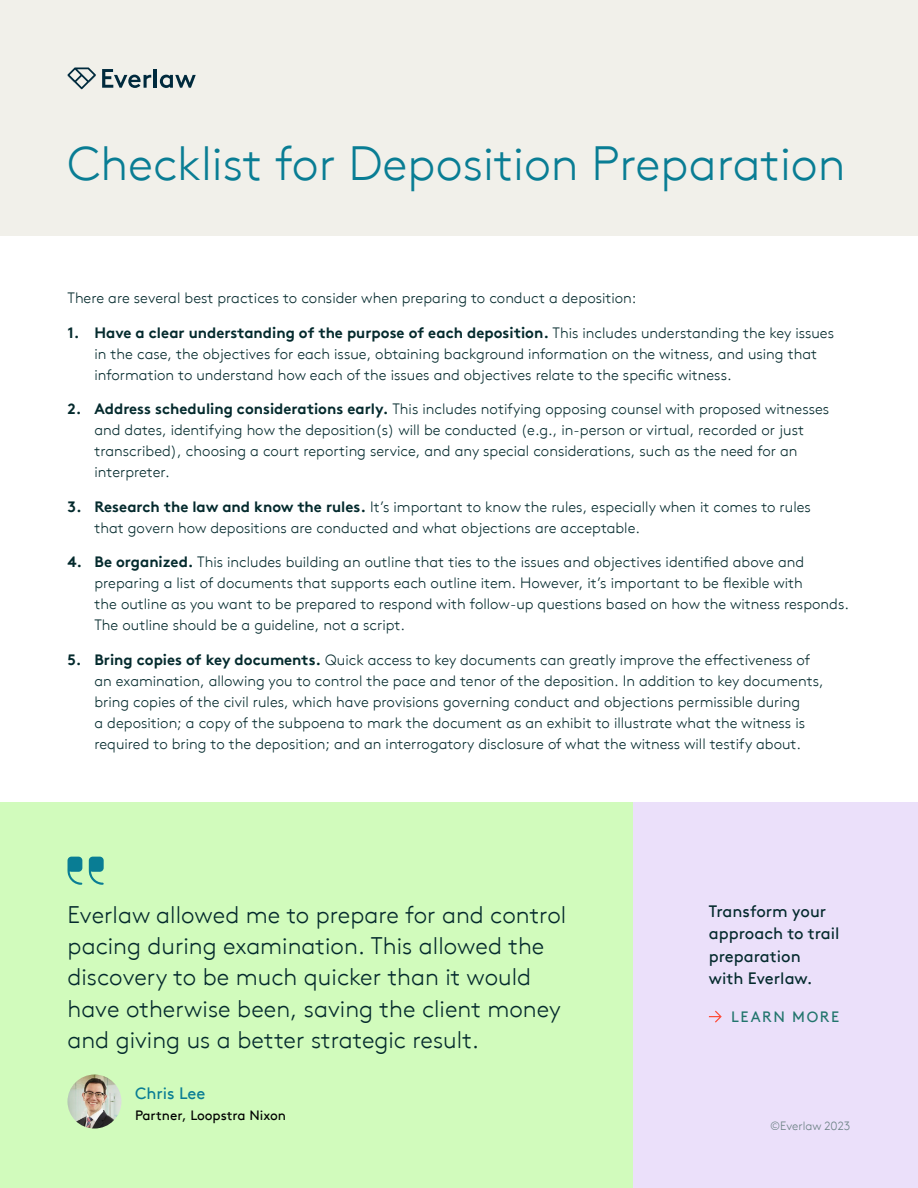
<style>
.page{position:relative;width:918px;height:1188px;background:#fff}
.page>*{position:absolute;margin:0;border:0;box-sizing:border-box;transform-origin:0 0}
.t1{font:300 48px "Brown TT";color:#097d94}
.t2{font:300 24px/31.5px "Brown TT";color:#042a2d}
.t3{font:16.5px/22.5px "Brown TT";color:#042a2d}
.t4{font:16.5px "Brown TT";color:#097d94}
.t5{font:300 15px/21px "Brown TT";color:#042a2d}
.t6{font:15px "Brown TT";letter-spacing:.11em;color:#22756d}
.t7{font:13.5px "Brown TT";color:#000}
.t8{font:300 12px "Brown TT";color:#687f81}
.s1{font-weight:700}
</style>
<div class="page">
<div style="left:0;top:0;width:918px;height:236px;background:#f1f0ea"></div>
<div style="left:0;top:803px;width:634px;height:385px;background:#d1fbbc"></div>
<svg style="left:67px;top:857px;width:15px;height:28px"></svg>
<svg style="left:89px;top:857px;width:15px;height:28px"></svg>
<img style="left:68px;top:1075px;width:54px;height:54px;border-radius:27px">
<div style="left:634px;top:803px;width:284px;height:385px;background:#ebe0fa"></div>
<svg style="left:709px;top:1011px;width:13px;height:12px"></svg>
<svg style="left:68px;top:68px;width:28px;height:21px"></svg>
<svg style="left:102px;top:69px;width:49px;height:19px"></svg>
<hr style="left:154px;top:69px;width:3px;height:19px;background:#002a3d">
<svg style="left:160px;top:75px;width:36px;height:13px"></svg>
<h1 class="t1" style="left:68px;top:136px;width:780px">Checklist for Deposition Preparation</h1>
<p class="t5" style="left:68px;top:288px;width:571px">There are several best practices to consider when preparing to conduct a deposition:</p>
<p class="t5" style="left:94px;top:322px;width:741px;text-indent:-27px"><span class="s1">1. Have a clear understanding of the purpose of each deposition.</span> This includes understanding the key issues in the case, the objectives for each issue, obtaining background information on the witness, and using that information to understand how each of the issues and objectives relate to the specific witness.</p>
<p class="t5" style="left:94px;top:399px;width:736px;text-indent:-27px"><span class="s1">2. Address scheduling considerations early.</span> This includes notifying opposing counsel with proposed witnesses and dates, identifying how the deposition(s) will be conducted (e.g., in-person or virtual, recorded or just transcribed), choosing a court reporting service, and any special considerations, such as the need for an interpreter.</p>
<p class="t5" style="left:94px;top:496px;width:718px;text-indent:-27px"><span class="s1">3. Research the law and know the rules.</span> It’s important to know the rules, especially when it comes to rules that govern how depositions are conducted and what objections are acceptable.</p>
<p class="t5" style="left:94px;top:552px;width:756px;text-indent:-27px"><span class="s1">4. Be organized.</span> This includes building an outline that ties to the issues and objectives identified above and preparing a list of documents that supports each outline item. However, it’s important to be flexible with<br>the outline as you want to be prepared to respond with follow-up questions based on how the witness responds.<br>The outline should be a guideline, not a script.</p>
<p class="t5" style="left:94px;top:649px;width:731px;text-indent:-27px"><span class="s1">5. Bring copies of key documents.</span> Quick access to key documents can greatly improve the effectiveness of an examination, allowing you to control the pace and tenor of the deposition. In addition to key documents, bring copies of the civil rules, which have provisions governing conduct and objections permissible during<br>a deposition; a copy of the subpoena to mark the document as an exhibit to illustrate what the witness is required to bring to the deposition; and an interrogatory disclosure of what the witness will testify about.</p>
<h2 class="t2" style="left:68px;top:899px;width:500px">Everlaw allowed me to prepare for and control pacing during examination. This allowed the discovery to be much quicker than it would have otherwise been, saving the client money and giving us a better strategic result.</h2>
<p class="t4" style="left:135px;top:1083px;width:72px">Chris Lee</p>
<p class="t7" style="left:135px;top:1107px;width:153px">Partner, Loopstra Nixon</p>
<p class="t3" style="left:709px;top:900px;width:132px">Transform your approach to trail preparation<br>with Everlaw.</p>
<p class="t6" style="left:731px;top:1008px;width:110px">LEARN MORE</p>
<p class="t8" style="left:770px;top:1119px;width:82px">©Everlaw 2023</p>
</div>
